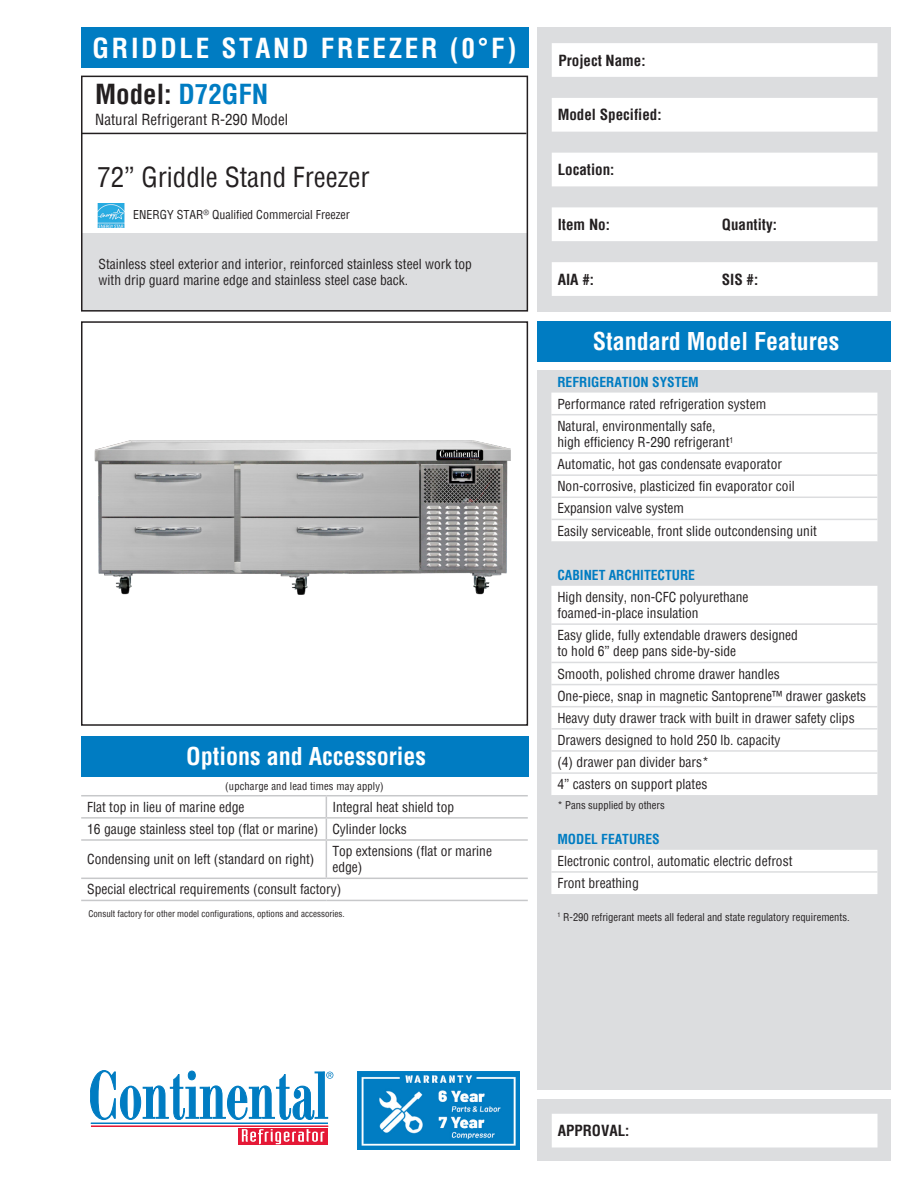
<style>
.page{position:relative;width:918px;height:1188px;background:#fff}
.page>*{position:absolute;margin:0;border:0;box-sizing:border-box;transform-origin:0 0}
.t1{font:700 condensed 27px "Helvetica";letter-spacing:.1em;color:#fff}
.t2{font:condensed 27px "Helvetica";color:#231f20}
.t3{font:700 condensed 27px "Helvetica";color:#231f20}
.t4{font:700 condensed 24px "Helvetica";color:#fff}
.t5{font:700 condensed 15px "Helvetica";color:#231f20}
.t6{font:condensed 15px "Helvetica";color:#231f20}
.t7{font:condensed 13.5px/16.2px "Helvetica";color:#231f20}
.t8{font:700 condensed 13.5px "Helvetica";color:#007cc2}
.t9{font:condensed 12px "Helvetica";color:#231f20}
.t10{font:condensed 10.5px "Helvetica";color:#231f20}
.t11{font:condensed 9px "Helvetica";color:#231f20}
.s1{color:#007cc2}
</style>
<div class="page">
<div style="left:538px;top:1099px;width:353px;height:62px;background:#dcdddf"></div>
<div style="left:81px;top:233px;width:446px;height:77px;background:#dcdddf"></div>
<div style="left:81px;top:321px;width:447px;height:405px;border:2px solid #231f20"></div>
<div style="left:538px;top:321px;width:353px;height:40px;background:#007cc2"></div>
<div style="left:538px;top:370px;width:353px;height:720px;background:#dcdddf"></div>
<div style="left:538px;top:27px;width:353px;height:285px;background:#dcdddf"></div>
<hr style="left:91px;top:1123px;width:237px;height:1px;background:#007cc2">
<hr style="left:91px;top:1126px;width:237px;height:1px;background:#e51836">
<svg style="left:238px;top:1128px;width:90px;height:17px"></svg>
<svg style="left:242px;top:1129px;width:82px;height:15px"></svg>
<svg style="left:90px;top:1070px;width:243px;height:50px"></svg>
<svg style="left:552px;top:43px;width:326px;height:253px;fill:#fff"></svg>
<div style="left:81px;top:76px;width:447px;height:236px;border:2px solid #231f20"></div>
<div style="left:81px;top:27px;width:447px;height:40px;background:#007cc2"></div>
<div style="left:552px;top:1114px;width:326px;height:34px;background:#fff"></div>
<div style="left:81px;top:736px;width:447px;height:40px;background:#007cc2"></div>
<hr style="left:81px;top:133px;width:445px;height:1px;background:#231f20">
<img style="left:357px;top:1071px;width:162px;height:79px">
<img style="left:98px;top:203px;width:27px;height:25px">
<img style="left:94px;top:440px;width:417px;height:155px">
<div style="left:551px;top:393px;width:326px;height:501px;background:#fff"></div>
<svg style="left:551px;top:476px;width:326px;height:395px;fill:#fff"></svg>
<svg style="left:551px;top:542px;width:326px;height:286px;fill:#fff"></svg>
<hr style="left:551px;top:452px;width:326px;height:2px;background:#dcdddf">
<hr style="left:551px;top:474px;width:326px;height:2px;background:#dcdddf">
<hr style="left:551px;top:497px;width:326px;height:1px;background:#dcdddf">
<hr style="left:551px;top:519px;width:326px;height:1px;background:#dcdddf">
<hr style="left:551px;top:623px;width:326px;height:2px;background:#dcdddf">
<hr style="left:551px;top:662px;width:326px;height:1px;background:#dcdddf">
<hr style="left:551px;top:684px;width:326px;height:1px;background:#dcdddf">
<hr style="left:551px;top:706px;width:326px;height:1px;background:#dcdddf">
<hr style="left:551px;top:728px;width:326px;height:2px;background:#dcdddf">
<hr style="left:551px;top:750px;width:326px;height:2px;background:#dcdddf">
<hr style="left:551px;top:772px;width:326px;height:2px;background:#dcdddf">
<hr style="left:551px;top:871px;width:326px;height:2px;background:#dcdddf">
<hr style="left:551px;top:414px;width:326px;height:1px;background:#dcdddf">
<hr style="left:81px;top:795px;width:245px;height:1px;background:#c7c8ca">
<hr style="left:326px;top:795px;width:202px;height:1px;background:#c7c8ca">
<hr style="left:81px;top:817px;width:245px;height:2px;background:#c7c8ca">
<hr style="left:326px;top:817px;width:202px;height:2px;background:#c7c8ca">
<svg style="left:326px;top:796px;width:1px;height:43px"></svg>
<hr style="left:81px;top:839px;width:245px;height:2px;background:#c7c8ca">
<hr style="left:326px;top:839px;width:202px;height:2px;background:#c7c8ca">
<hr style="left:326px;top:841px;width:1px;height:37px;background:#c7c8ca">
<hr style="left:81px;top:878px;width:245px;height:1px;background:#c7c8ca">
<hr style="left:326px;top:878px;width:202px;height:1px;background:#c7c8ca">
<hr style="left:81px;top:900px;width:245px;height:1px;background:#c7c8ca">
<hr style="left:326px;top:900px;width:202px;height:1px;background:#c7c8ca">
<h1 class="t1" style="left:93px;top:30px;width:425px">GRIDDLE STAND FREEZER (0°F)</h1>
<p class="t3" style="left:95px;top:76px;width:175px">Model: <span class="s1">D72GFN</span></p>
<p class="t6" style="left:95px;top:110px;width:194px">Natural Refrigerant R-290 Model</p>
<p class="t2" style="left:97px;top:159px;width:274px">72” Griddle Stand Freezer</p>
<p class="t9" style="left:133px;top:206px;width:218px">ENERGY STAR<sup>®</sup> Qualified Commercial Freezer</p>
<p class="t7" style="left:99px;top:256px;width:375px">Stainless steel exterior and interior, reinforced stainless steel work top with drip guard marine edge and stainless steel case back.</p>
<h2 class="t4" style="left:186px;top:740px;width:241px">Options and Accessories</h2>
<p class="t10" style="left:225px;top:779px;width:160px">(upcharge and lead times may apply)</p>
<p class="t7" style="left:87px;top:799px;width:159px">Flat top in lieu of marine edge</p>
<p class="t7" style="left:332px;top:799px;width:123px">Integral heat shield top</p>
<p class="t7" style="left:87px;top:821px;width:233px">16 gauge stainless steel top (flat or marine)</p>
<p class="t7" style="left:332px;top:821px;width:76px">Cylinder locks</p>
<p class="t7" style="left:87px;top:851px;width:229px">Condensing unit on left (standard on right)</p>
<p class="t7" style="left:332px;top:843px;width:161px">Top extensions (flat or marine edge)</p>
<p class="t7" style="left:87px;top:881px;width:256px">Special electrical requirements (consult factory)</p>
<p class="t11" style="left:88px;top:908px;width:258px">Consult factory for other model configurations, options and accessories.</p>
<p class="t5" style="left:559px;top:50px;width:89px">Project Name:</p>
<p class="t5" style="left:558px;top:105px;width:105px">Model Specified:</p>
<p class="t5" style="left:558px;top:160px;width:58px">Location:</p>
<p class="t5" style="left:558px;top:215px;width:54px">Item No:</p>
<p class="t5" style="left:722px;top:215px;width:57px">Quantity:</p>
<p class="t5" style="left:558px;top:269px;width:38px">AIA #:</p>
<p class="t5" style="left:722px;top:269px;width:38px">SIS #:</p>
<h2 class="t4" style="left:593px;top:325px;width:248px">Standard Model Features</h2>
<p class="t8" style="left:557px;top:373px;width:143px">REFRIGERATION SYSTEM</p>
<p class="t7" style="left:557px;top:395px;width:210px">Performance rated refrigeration system</p>
<p class="t7" style="left:557px;top:418px;width:160px">Natural, environmentally safe,</p>
<p class="t7" style="left:557px;top:434px;width:177px">high efficiency R-290 refrigerant<sup>1</sup></p>
<p class="t7" style="left:557px;top:456px;width:226px">Automatic, hot gas condensate evaporator</p>
<p class="t7" style="left:557px;top:478px;width:239px">Non-corrosive, plasticized fin evaporator coil</p>
<p class="t7" style="left:557px;top:500px;width:128px">Expansion valve system</p>
<p class="t7" style="left:557px;top:522px;width:261px">Easily serviceable, front slide outcondensing unit</p>
<p class="t8" style="left:557px;top:566px;width:139px">CABINET ARCHITECTURE</p>
<p class="t7" style="left:557px;top:589px;width:193px">High density, non-CFC polyurethane</p>
<p class="t7" style="left:557px;top:605px;width:143px">foamed-in-place insulation</p>
<p class="t7" style="left:557px;top:627px;width:242px">Easy glide, fully extendable drawers designed</p>
<p class="t7" style="left:557px;top:643px;width:180px">to hold 6” deep pans side-by-side</p>
<p class="t7" style="left:557px;top:665px;width:224px">Smooth, polished chrome drawer handles</p>
<p class="t7" style="left:557px;top:687px;width:310px">One-piece, snap in magnetic Santoprene™ drawer gaskets</p>
<p class="t7" style="left:557px;top:710px;width:299px">Heavy duty drawer track with built in drawer safety clips</p>
<p class="t7" style="left:557px;top:732px;width:225px">Drawers designed to hold 250 lb. capacity</p>
<p class="t7" style="left:557px;top:754px;width:153px">(4) drawer pan divider bars*</p>
<p class="t7" style="left:557px;top:776px;width:151px">4” casters on support plates</p>
<p class="t10" style="left:557px;top:798px;width:109px">* Pans supplied by others</p>
<p class="t8" style="left:557px;top:830px;width:104px">MODEL FEATURES</p>
<p class="t7" style="left:557px;top:853px;width:237px">Electronic control, automatic electric defrost</p>
<p class="t7" style="left:557px;top:875px;width:83px">Front breathing</p>
<p class="t10" style="left:557px;top:910px;width:294px"><sup>1</sup> R-290 refrigerant meets all federal and state regulatory requirements.</p>
<p class="t5" style="left:558px;top:1121px;width:73px">APPROVAL:</p>
</div>
